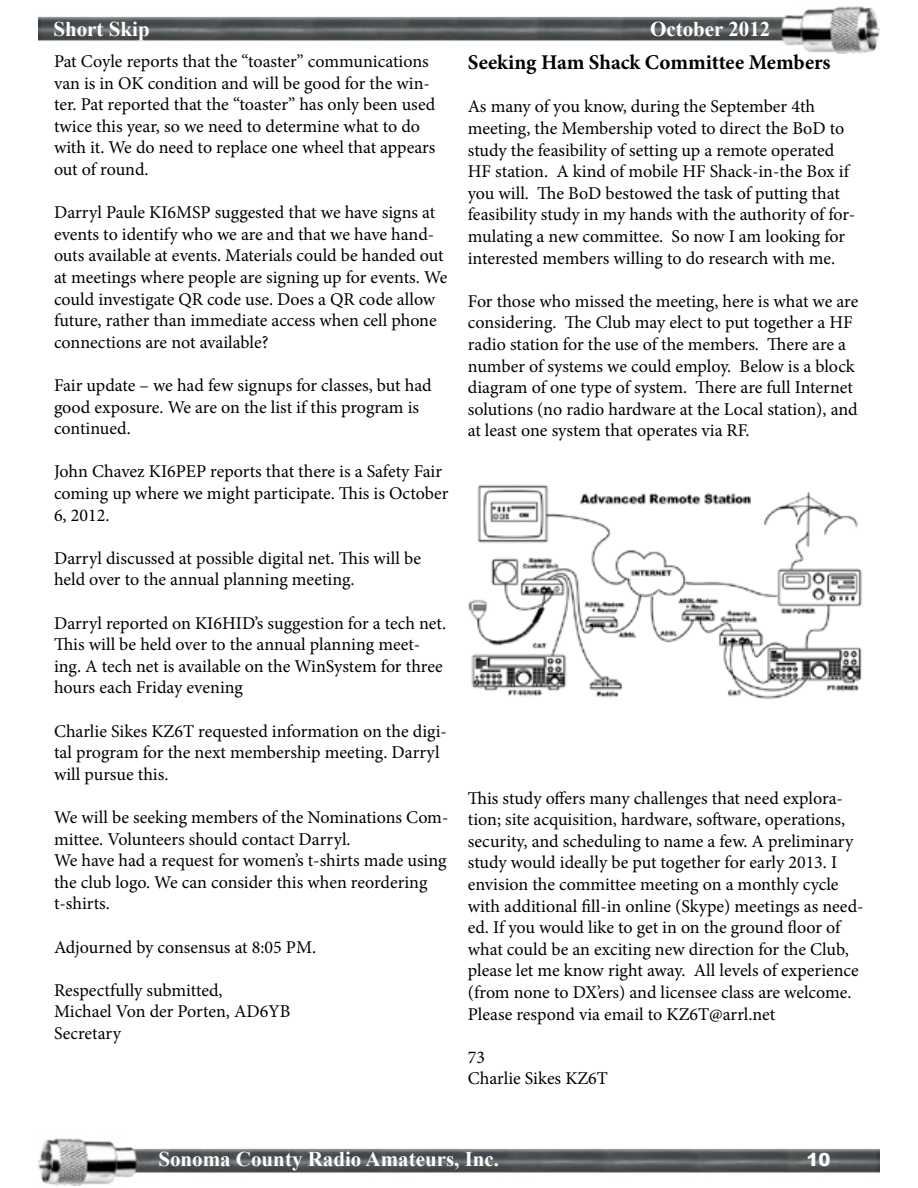
<style>
.page{position:relative;width:918px;height:1188px;background:#fff}
.page>*{position:absolute;margin:0;border:0;box-sizing:border-box;transform-origin:0 0}
.t1{font:700 21px "Times New Roman";color:#fff}
.t2{font:700 21px "Minion Pro";color:#000}
.t3{font:18px/21.6px "Minion Pro";color:#000}
.t4{font:900 18px "Arial";color:#fff}
</style>
<div class="page">
<img style="left:39px;top:1138px;width:840px;height:47px">
<img style="left:39px;top:6px;width:840px;height:48px">
<img style="left:468px;top:484px;width:394px;height:214px">
<p class="t1" style="left:53px;top:14px;width:98px">Short Skip</p>
<p class="t1" style="left:650px;top:14px;width:122px">October 2012</p>
<p class="t3" style="left:54px;top:51px;width:383px">Pat Coyle reports that the “toaster” communications van is in OK condition and will be good for the win&shy;ter. Pat reported that the “toaster” has only been used twice this year, so we need to determine what to do with it. We do need to replace one wheel that appears out of round.</p>
<p class="t3" style="left:54px;top:202px;width:395px">Darryl Paule KI6MSP suggested that we have signs at events to identify who we are and that we have hand&shy;outs available at events. Materials could be handed out at meetings where people are signing up for events. We could investigate QR code use. Does a QR code allow future, rather than immediate access when cell phone connections are not available?</p>
<p class="t3" style="left:54px;top:375px;width:379px">Fair update – we had few signups for classes, but had good exposure. We are on the list if this program is continued.</p>
<p class="t3" style="left:54px;top:461px;width:396px">John Chavez KI6PEP reports that there is a Safety Fair coming up where we might participate. This is October<br>6, 2012.</p>
<p class="t3" style="left:54px;top:547px;width:369px">Darryl discussed at possible digital net. This will be held over to the annual planning meeting.</p>
<p class="t3" style="left:54px;top:612px;width:394px">Darryl reported on KI6HID’s suggestion for a tech net.<br>This will be held over to the annual planning meet&shy;ing. A tech net is available on the WinSystem for three hours each Friday evening</p>
<p class="t3" style="left:54px;top:720px;width:394px">Charlie Sikes KZ6T requested information on the digi&shy;tal program for the next membership meeting. Darryl will pursue this.</p>
<p class="t3" style="left:54px;top:807px;width:396px">We will be seeking members of the Nominations Com&shy;mittee. Volunteers should contact Darryl.<br>We have had a request for women’s t-shirts made using the club logo. We can consider this when reordering t-shirts.</p>
<p class="t3" style="left:54px;top:936px;width:264px">Adjourned by consensus at 8:05 PM.</p>
<p class="t3" style="left:54px;top:979px;width:238px">Respectfully submitted,<br>Michael Von der Porten, AD6YB<br>Secretary</p>
<p class="t2" style="left:468px;top:48px;width:364px">Seeking Ham Shack Committee Members</p>
<p class="t3" style="left:468px;top:96px;width:389px">As many of you know, during the September 4th meeting, the Membership voted to direct the BoD to study the feasibility of setting up a remote operated HF station. A kind of mobile HF Shack-in-the Box if you will. The BoD bestowed the task of putting that feasibility study in my hands with the authority of for&shy;mulating a new committee. So now I am looking for interested members willing to do research with me.</p>
<p class="t3" style="left:468px;top:290px;width:392px">For those who missed the meeting, here is what we are considering. The Club may elect to put together a HF radio station for the use of the members. There are a number of systems we could employ. Below is a block diagram of one type of system. There are full Internet solutions (no radio hardware at the Local station), and at least one system that operates via RF.</p>
<p class="t3" style="left:468px;top:787px;width:397px">This study offers many challenges that need explora&shy;tion; site acquisition, hardware, software, operations, security, and scheduling to name a few. A preliminary study would ideally be put together for early 2013. I envision the committee meeting on a monthly cycle with additional fill-in online (Skype) meetings as need&shy;ed. If you would like to get in on the ground floor of what could be an exciting new direction for the Club, please let me know right away. All levels of experience (from none to DX’ers) and licensee class are welcome.<br>Please respond via email to KZ6T@arrl.net</p>
<p class="t3" style="left:468px;top:1046px;width:142px">73<br>Charlie Sikes KZ6T</p>
<p class="t1" style="left:158px;top:1144px;width:342px">Sonoma County Radio Amateurs, Inc.</p>
<p class="t4" style="left:806px;top:1147px;width:26px">10</p>
</div>
